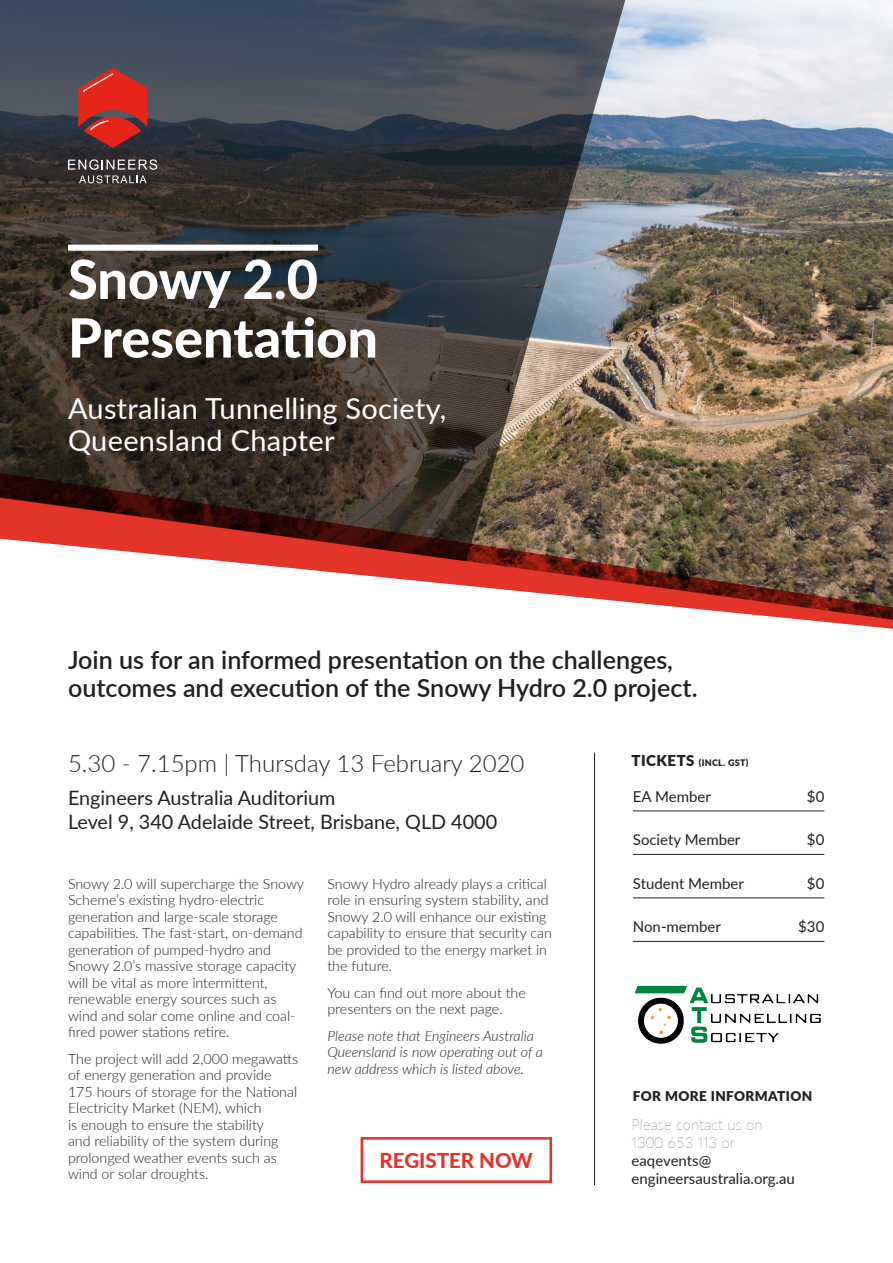
<style>
.page{position:relative;width:893px;height:1263px;background:#fff}
.page>*{position:absolute;margin:0;border:0;box-sizing:border-box;transform-origin:0 0}
.t1{font:800 54px/58.5px "Lato";color:#fff}
.t2{font:28.95px/31.8px "Lato";letter-spacing:.01em;color:#fff}
.t3{font:600 25.05px/28.5px "Lato";color:#231f20}
.Date{font:300 24px "Lato";color:#231f20}
.Call_to_action_butto{font:800 20.55px "Lato";color:#e23429}
.Location{font:19.8px "Lato";color:#231f20}
.Details_list{font:15px/18px "Lato";color:#231f20}
.body{font:300 14.25px/16.5px "Lato";color:#231f20}
.body-2{font:italic 300 14.25px/16.5px "Lato";color:#231f20}
.Sponsored_by{font:900 13.5px "Lato";letter-spacing:.03em;color:#231f20}
.Sponsored_by-2{font:900 9px "Lato";letter-spacing:.03em;color:#231f20}
.s1{font-size:15px}
.s2{font-weight:100}
</style>
<div class="page">
<img style="left:633px;top:0;width:260px;height:467px">
<svg style="left:0;top:0;width:633px;height:467px;background:#454546"></svg>
<div style="left:68px;top:245px;width:250px;height:6px;background:#fff"></div>
<svg style="left:68px;top:159px;width:89px;height:24px;background:#5d5958"></svg>
<svg style="left:78px;top:68px;width:69px;height:80px;background:#ab312e"></svg>
<svg style="left:0;top:467px;width:893px;height:162px"></svg>
<hr style="left:594px;top:753px;width:1px;height:432px;background:#231f20">
<div style="left:361px;top:1137px;width:191px;height:46px;border:3px solid #e23429"></div>
<hr style="left:633px;top:810px;width:191px;height:1px;background:#231f20">
<hr style="left:633px;top:854px;width:191px;height:1px;background:#231f20">
<hr style="left:633px;top:897px;width:191px;height:1px;background:#231f20">
<hr style="left:633px;top:941px;width:191px;height:1px;background:#231f20">
<img style="left:634px;top:985px;width:187px;height:59px">
<h1 class="t1" style="left:68px;top:248px;width:311px">Snowy 2.0<br>Presentation</h1>
<h2 class="t2" style="left:68px;top:391px;width:380px">Australian Tunnelling Society,<br>Queensland Chapter</h2>
<h3 class="t3" style="left:68px;top:644px;width:631px">Join us for an informed presentation on the challenges, outcomes and execution of the Snowy Hydro 2.0 project.</h3>
<p class="Date" style="left:68px;top:747px;width:458px">5.30 - 7.15pm | Thursday 13 February 2020</p>
<p class="Location" style="left:68px;top:784px;width:269px">Engineers Australia Auditorium</p>
<p class="Location" style="left:68px;top:807px;width:431px">Level 9, 340 Adelaide Street, Brisbane, QLD 4000</p>
<p class="body" style="left:68px;top:875px;width:238px">Snowy 2.0 will supercharge the Snowy Scheme’s existing hydro-electric generation and large-scale storage capabilities. The fast-start, on-demand generation of pumped-hydro and Snowy 2.0’s massive storage capacity will be vital as more intermittent, renewable energy sources such as wind and solar come online and coal&shy;fired power stations retire.</p>
<p class="body" style="left:68px;top:1050px;width:232px">The project will add 2,000 megawatts of energy generation and provide 175 hours of storage for the National Electricity Market (NEM), which<br>is enough to ensure the stability<br>and reliability of the system during prolonged weather events such as wind or solar droughts.</p>
<p class="body" style="left:327px;top:875px;width:226px">Snowy Hydro already plays a critical role in ensuring system stability, and<br>Snowy 2.0 will enhance our existing capability to ensure that security can be provided to the energy market in the future.</p>
<p class="body" style="left:327px;top:984px;width:200px">You can find out more about the presenters on the next page.</p>
<p class="body-2" style="left:327px;top:1027px;width:217px">Please note that Engineers Australia<br>Queensland is now operating out of a new address which is listed above.</p>
<p class="Call_to_action_butto" style="left:380px;top:1145px;width:155px">REGISTER NOW</p>
<p class="Sponsored_by-2" style="left:632px;top:755px;width:118px"><span class="s1">TICKETS</span> (INCL. GST)</p>
<p class="Details_list" style="left:633px;top:786px;width:79px">EA Member</p>
<p class="Details_list" style="left:807px;top:786px;width:19px">$0</p>
<p class="Details_list" style="left:633px;top:830px;width:109px">Society Member</p>
<p class="Details_list" style="left:807px;top:830px;width:19px">$0</p>
<p class="Details_list" style="left:633px;top:873px;width:113px">Student Member</p>
<p class="Details_list" style="left:807px;top:873px;width:19px">$0</p>
<p class="Details_list" style="left:633px;top:917px;width:90px">Non-member</p>
<p class="Details_list" style="left:798px;top:917px;width:28px">$30</p>
<p class="Sponsored_by" style="left:633px;top:1086px;width:181px">FOR MORE INFORMATION</p>
<h3 class="Details_list" style="left:632px;top:1115px;width:165px"><span class="s2">Please contact us on<br>1</span><span class="s2">300 653</span> <span class="s2">11</span><span class="s2">3</span> <span class="s2">or </span>eaqevents@ engineersaustralia.org.au</h3>
</div>
